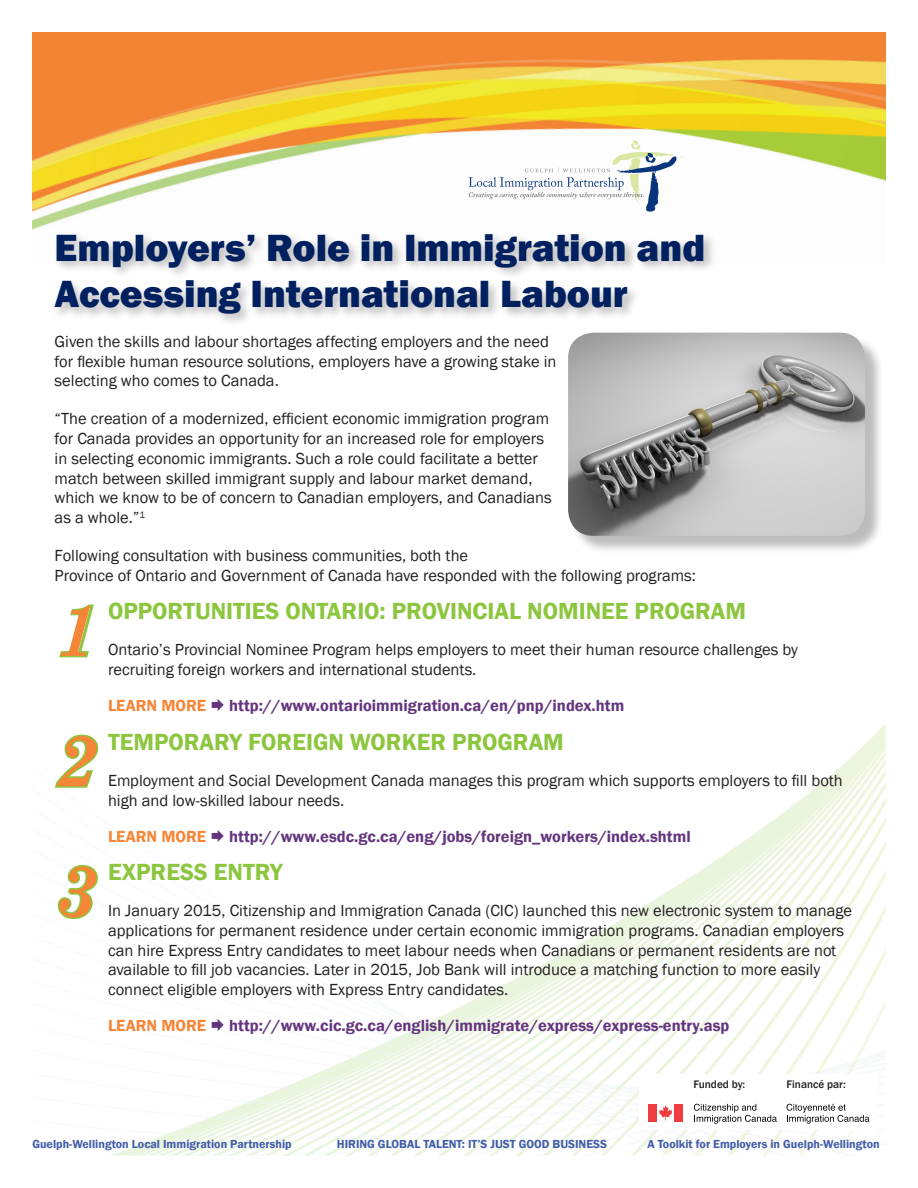
<style>
.page{position:relative;width:918px;height:1188px;background:#fff}
.page>*{position:absolute;margin:0;border:0;box-sizing:border-box;transform-origin:0 0}
.t1{font:italic 700 72px "Century Schoolbook";color:#f58637}
.t2{font:800 39px "Franklin Gothic";color:#00205f}
.t3{font:600 24px "Franklin Gothic";color:#8bc63e}
.t4{font:16.5px/19.8px "Franklin Gothic";color:#231f20}
.t5{font:600 16.5px "Franklin Gothic";color:#64357f}
.t6{font:600 16.5px "Franklin Gothic";color:#f58637}
.t7{font:600 12px "Franklin Gothic";color:#415caa}
.t8{font:500 11.25px "Franklin Gothic";color:#231f20}
</style>
<div class="page">
<svg style="left:343px;top:724px;width:543px;height:365px"></svg>
<svg style="left:309px;top:768px;width:148px;height:309px"></svg>
<img style="left:355px;top:1066px;width:339px;height:11px">
<img style="left:383px;top:1025px;width:80px;height:23px">
<img style="left:32px;top:32px;width:854px;height:198px">
<div style="left:52px;top:231px;width:664px;height:96px;background:#231f20;opacity:.3"></div>
<svg style="left:469px;top:140px;width:215px;height:72px"></svg>
<svg style="left:59px;top:604px;width:35px;height:54px"></svg>
<svg style="left:55px;top:734px;width:44px;height:54px"></svg>
<svg style="left:57px;top:864px;width:41px;height:55px"></svg>
<div style="left:570px;top:335px;width:314px;height:220px;background:#231f20;opacity:.3"></div>
<img style="left:568px;top:333px;width:297px;height:203px">
<div style="left:639px;top:1074px;width:239px;height:55px;background:#fff"></div>
<div style="left:648px;top:1104px;width:9px;height:18px;background:#ee3d41"></div>
<svg style="left:659px;top:1105px;width:13px;height:15px"></svg>
<div style="left:674px;top:1104px;width:9px;height:18px;background:#ee3d41"></div>
<svg style="left:694px;top:888px;width:192px;height:268px"></svg>
<p class="t2" style="left:55px;top:222px;width:652px">Employers’ Role in Immigration and</p>
<p class="t2" style="left:55px;top:269px;width:575px">Accessing International Labour</p>
<p class="t4" style="left:55px;top:332px;width:503px">Given the skills and labour shortages affecting employers and the need for flexible human resource solutions, employers have a growing stake in selecting who comes to Canada.</p>
<p class="t4" style="left:55px;top:409px;width:499px">“The creation of a modernized, efficient economic immigration program for Canada provides an opportunity for an increased role for employers in selecting economic immigrants. Such a role could facilitate a better match between skilled immigrant supply and labour market demand, which we know to be of concern to Canadian employers, and Canadians as a whole.”<sup>1</sup></p>
<p class="t4" style="left:55px;top:546px;width:415px">Following consultation with business communities, both the</p>
<p class="t4" style="left:55px;top:566px;width:643px">Province of Ontario and Government of Canada have responded with the following programs:</p>
<p class="t1" style="left:55px;top:575px;width:43px">1</p>
<p class="t1" style="left:55px;top:705px;width:43px">2</p>
<p class="t3" style="left:108px;top:597px;width:640px">OPPORTUNITIES ONTARIO: PROVINCIAL NOMINEE PROGRAM</p>
<p class="t4" style="left:108px;top:640px;width:692px">Ontario’s Provincial Nominee Program helps employers to meet their human resource challenges by recruiting foreign workers and international students.</p>
<p class="t6" style="left:108px;top:696px;width:100px">LEARN MORE</p>
<p class="t5" style="left:229px;top:696px;width:396px">http://www.ontarioimmigration.ca/en/pnp/index.htm</p>
<p class="t3" style="left:108px;top:727px;width:457px">TEMPORARY FOREIGN WORKER PROGRAM</p>
<p class="t4" style="left:108px;top:771px;width:736px">Employment and Social Development Canada manages this program which supports employers to fill both high and low-skilled labour needs.</p>
<p class="t6" style="left:108px;top:826px;width:100px">LEARN MORE</p>
<p class="t5" style="left:229px;top:826px;width:463px">http://www.esdc.gc.ca/eng/jobs/foreign_workers/index.shtml</p>
<p class="t1" style="left:55px;top:836px;width:43px">3</p>
<p class="t3" style="left:108px;top:857px;width:176px">EXPRESS ENTRY</p>
<p class="t4" style="left:108px;top:901px;width:746px">In January 2015, Citizenship and Immigration Canada (CIC) launched this new electronic system to manage applications for permanent residence under certain economic immigration programs. Canadian employers can hire Express Entry candidates to meet labour needs when Canadians or permanent residents are not available to fill job vacancies. Later in 2015, Job Bank will introduce a matching function to more easily connect eligible employers with Express Entry candidates.</p>
<p class="t6" style="left:108px;top:1016px;width:100px">LEARN MORE</p>
<p class="t5" style="left:229px;top:1016px;width:502px">http://www.cic.gc.ca/english/immigrate/express/express-entry.asp</p>
<p class="t8" style="left:693px;top:1077px;width:53px">Funded by:</p>
<p class="t8" style="left:786px;top:1077px;width:61px">Financé par:</p>
<p class="t7" style="left:32px;top:1137px;width:261px">Guelph-Wellington Local Immigration Partnership</p>
<p class="t7" style="left:337px;top:1137px;width:272px">HIRING GLOBAL TALENT: IT’S JUST GOOD BUSINESS</p>
<p class="t7" style="left:647px;top:1137px;width:234px">A Toolkit for Employers in Guelph-Wellington</p>
</div>
